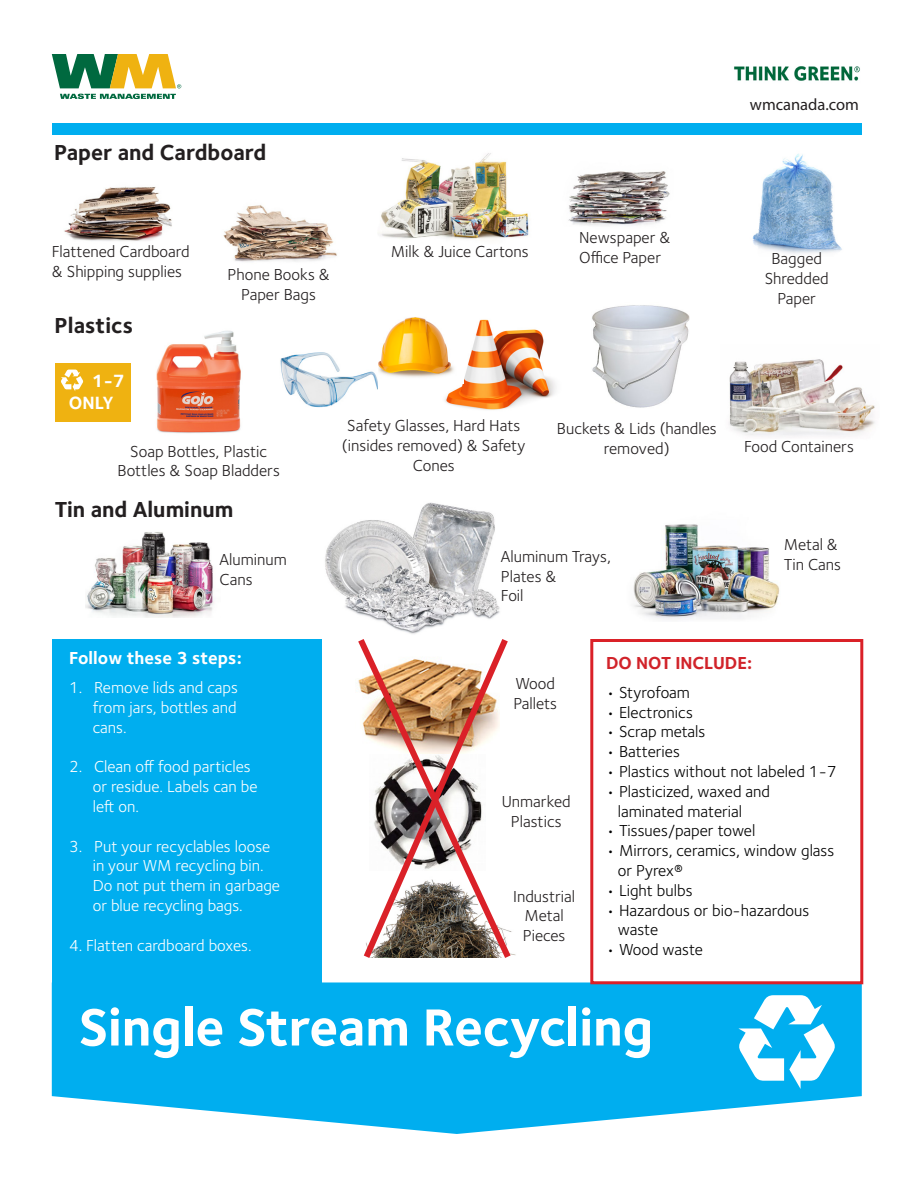
<style>
.page{position:relative;width:918px;height:1188px;background:#fff}
.page>*{position:absolute;margin:0;border:0;box-sizing:border-box;transform-origin:0 0}
.Title_2_English_-_Bo{font:700 54px "Foundry Sterling";letter-spacing:-.005em;color:#fff}
.t1{font:700 22.5px "Foundry Sterling";color:#231f20}
.t2{font:700 18.3px "Foundry Sterling";color:#fff}
.t3{font:700 18px "Foundry Sterling";color:#fff}
.t4{font:700 18px "Foundry Sterling";color:#d1232a}
.t5{font:16.5px/19.8px "Foundry Sterling";color:#231f20;text-align:center}
.t6{font:16.5px "Foundry Sterling";color:#000}
.t7{font:16.5px "Foundry Sterling";color:#fff}
.t8{font:16.5px "Myriad Pro";color:#231f20}
</style>
<div class="page">
<img style="left:444px;top:319px;width:112px;height:91px">
<img style="left:377px;top:317px;width:87px;height:66px">
<svg style="left:52px;top:982px;width:810px;height:152px;fill:#00aeef"></svg>
<div style="left:52px;top:123px;width:810px;height:12px;background:#00aeef"></div>
<svg style="left:738px;top:995px;width:97px;height:94px"></svg>
<svg style="left:60px;top:94px;width:116px;height:5px"></svg>
<svg style="left:52px;top:54px;width:129px;height:34px"></svg>
<img style="left:734px;top:66px;width:126px;height:15px">
<div style="left:52px;top:639px;width:270px;height:347px;background:#00aeef"></div>
<div style="left:590px;top:639px;width:273px;height:345px;border:3px solid #da2128"></div>
<img style="left:64px;top:186px;width:108px;height:55px">
<img style="left:568px;top:171px;width:102px;height:55px">
<img style="left:223px;top:205px;width:114px;height:57px">
<img style="left:380px;top:153px;width:149px;height:86px">
<img style="left:752px;top:153px;width:90px;height:101px">
<img style="left:729px;top:359px;width:146px;height:78px">
<div style="left:55px;top:363px;width:75px;height:59px;background:#efb211"></div>
<svg style="left:61px;top:370px;width:22px;height:21px"></svg>
<img style="left:85px;top:532px;width:129px;height:85px">
<img style="left:325px;top:502px;width:175px;height:130px">
<img style="left:633px;top:524px;width:147px;height:96px">
<img style="left:156px;top:331px;width:85px;height:102px">
<img style="left:280px;top:352px;width:97px;height:56px">
<img style="left:592px;top:305px;width:98px;height:103px">
<img style="left:358px;top:632px;width:158px;height:326px">
<p class="t1" style="left:54px;top:139px;width:214px">Paper and Cardboard</p>
<p class="t8" style="left:750px;top:94px;width:111px">wmcanada.com</p>
<p class="t5" style="left:52px;top:242px;width:139px;text-align:left">Flattened Cardboard &amp; Shipping supplies</p>
<p class="t1" style="left:55px;top:312px;width:80px">Plastics</p>
<p class="t5" style="left:228px;top:265px;width:104px">Phone Books &amp;<br>Paper Bags</p>
<p class="t5" style="left:391px;top:242px;width:139px">Milk &amp; Juice Cartons</p>
<p class="t5" style="left:579px;top:228px;width:93px">Newspaper &amp;</p>
<p class="t5" style="left:579px;top:248px;width:83px">Office Paper</p>
<p class="t2" style="left:92px;top:370px;width:34px">1-7</p>
<p class="t2" style="left:69px;top:392px;width:46px">ONLY</p>
<p class="t5" style="left:118px;top:441px;width:164px">Soap Bottles, Plastic<br>Bottles &amp; Soap Bladders</p>
<p class="t1" style="left:55px;top:496px;width:180px">Tin and Aluminum</p>
<p class="t5" style="left:220px;top:550px;width:69px">Aluminum</p>
<p class="t5" style="left:220px;top:570px;width:34px">Cans</p>
<p class="t5" style="left:342px;top:416px;width:185px">Safety Glasses, Hard Hats (insides removed) &amp; Safety<br>Cones</p>
<p class="t5" style="left:557px;top:419px;width:161px">Buckets &amp; Lids (handles removed)</p>
<p class="t5" style="left:501px;top:546px;width:112px">Aluminum Trays,</p>
<p class="t5" style="left:501px;top:566px;width:57px">Plates &amp;</p>
<p class="t5" style="left:501px;top:586px;width:24px">Foil</p>
<p class="t5" style="left:771px;top:249px;width:52px">Bagged</p>
<p class="t5" style="left:765px;top:269px;width:66px">Shredded</p>
<p class="t5" style="left:777px;top:289px;width:40px">Paper</p>
<p class="t5" style="left:744px;top:437px;width:111px">Food Containers</p>
<p class="t5" style="left:784px;top:535px;width:56px">Metal &amp;</p>
<p class="t5" style="left:784px;top:555px;width:59px">Tin Cans</p>
<p class="t3" style="left:69px;top:648px;width:175px">Follow these 3 steps:</p>
<p class="t7" style="left:69px;top:678px;width:170px">1. Remove lids and caps</p>
<p class="t7" style="left:93px;top:698px;width:145px">from jars, bottles and</p>
<p class="t7" style="left:93px;top:718px;width:35px">cans.</p>
<p class="t7" style="left:69px;top:757px;width:183px">2. Clean off food particles</p>
<p class="t7" style="left:93px;top:777px;width:166px">or residue. Labels can be</p>
<p class="t7" style="left:93px;top:797px;width:48px">left on.</p>
<p class="t7" style="left:69px;top:837px;width:203px">3. Put your recyclables loose</p>
<p class="t7" style="left:93px;top:856px;width:172px">in your WM recycling bin.</p>
<p class="t7" style="left:93px;top:876px;width:189px">Do not put them in garbage</p>
<p class="t7" style="left:93px;top:896px;width:152px">or blue recycling bags.</p>
<p class="t7" style="left:69px;top:936px;width:184px">4. Flatten cardboard boxes.</p>
<p class="t5" style="left:515px;top:674px;width:41px">Wood</p>
<p class="t5" style="left:513px;top:694px;width:45px">Pallets</p>
<p class="t5" style="left:502px;top:792px;width:71px">Unmarked</p>
<p class="t5" style="left:511px;top:812px;width:52px">Plastics</p>
<p class="t5" style="left:513px;top:886px;width:63px">Industrial<br>Metal</p>
<p class="t5" style="left:523px;top:926px;width:44px">Pieces</p>
<p class="t4" style="left:606px;top:652px;width:148px">DO NOT INCLUDE:</p>
<p class="t6" style="left:606px;top:683px;width:86px">• Styrofoam</p>
<p class="t6" style="left:606px;top:702px;width:88px">• Electronics</p>
<p class="t6" style="left:606px;top:722px;width:101px">• Scrap metals</p>
<p class="t6" style="left:606px;top:742px;width:75px">• Batteries</p>
<p class="t6" style="left:606px;top:762px;width:232px">• Plastics without not labeled 1-7</p>
<p class="t6" style="left:606px;top:782px;width:166px">• Plasticized, waxed and</p>
<p class="t6" style="left:618px;top:801px;width:126px">laminated material</p>
<p class="t6" style="left:606px;top:821px;width:151px">• Tissues/paper towel</p>
<p class="t6" style="left:606px;top:841px;width:230px">• Mirrors, ceramics, window glass</p>
<p class="t6" style="left:618px;top:861px;width:67px">or Pyrex®</p>
<p class="t6" style="left:606px;top:881px;width:88px">• Light bulbs</p>
<p class="t6" style="left:606px;top:900px;width:205px">• Hazardous or bio-hazardous</p>
<p class="t6" style="left:618px;top:920px;width:42px">waste</p>
<p class="t6" style="left:606px;top:940px;width:98px">• Wood waste</p>
<p class="Title_2_English_-_Bo" style="left:79px;top:995px;width:576px">Single Stream Recycling</p>
</div>
